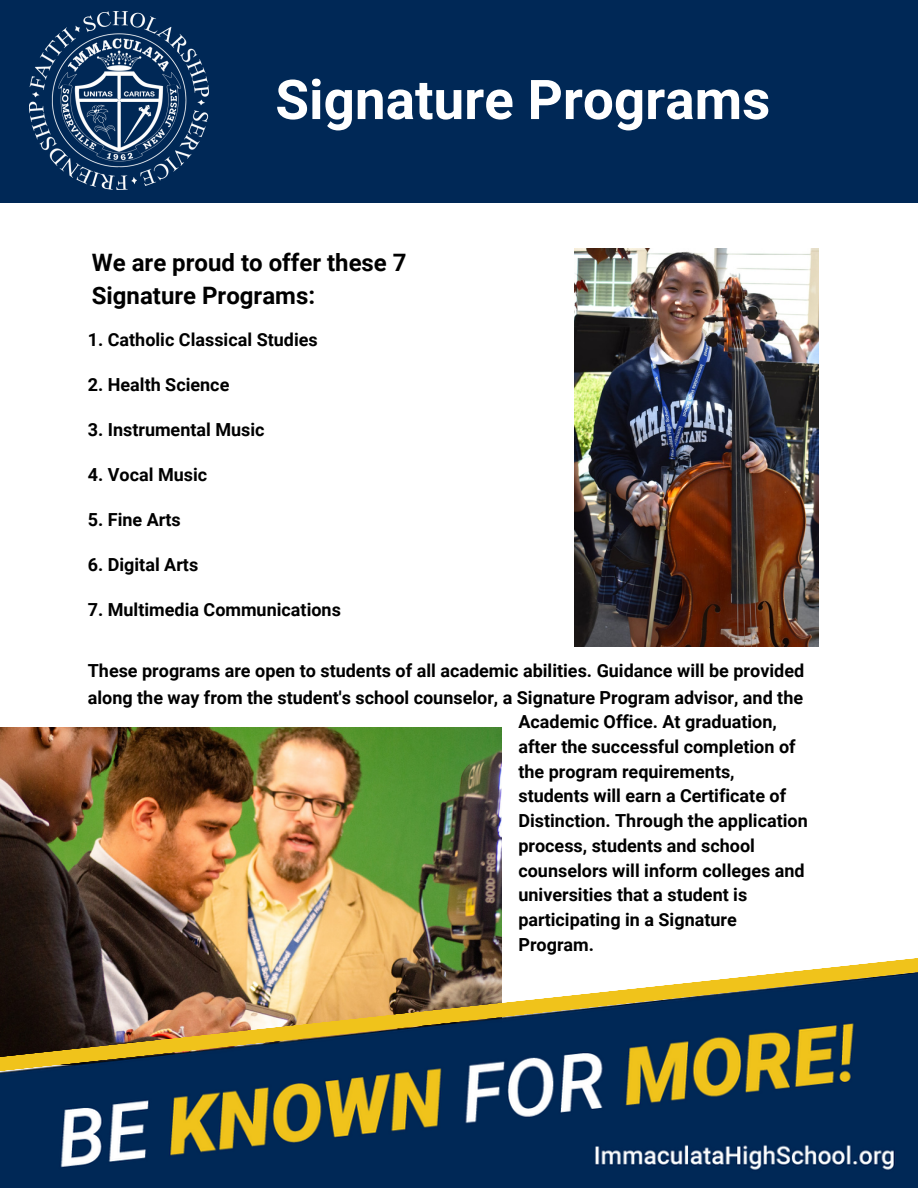
<style>
.page{position:relative;width:918px;height:1188px;background:#fff}
.page>*{position:absolute;margin:0;border:0;box-sizing:border-box;transform-origin:0 0}
.t1{font:700 54.9px "Roboto";color:#fff}
.t2{font:700 24px/32.7px "Roboto";color:#000}
.t3{font:700 18px/24.8px "Roboto";color:#000}
</style>
<div class="page">
<img style="left:0;top:728px;width:502px;height:225px">
<div style="left:0;top:0;width:918px;height:202px;background:#002856"></div>
<img style="left:0;top:1077px;width:918px;height:111px">
<img style="left:0;top:953px;width:918px;height:124px">
<img style="left:30px;top:12px;width:179px;height:178px">
<img style="left:575px;top:248px;width:244px;height:398px">
<h1 class="t1" style="left:275px;top:68px;width:496px">Signature Programs</h1>
<h2 class="t2" style="left:92px;top:246px;width:316px">We are proud to offer these 7<br>Signature Programs:</h2>
<p class="t3" style="left:88px;top:328px;width:231px">1. Catholic Classical Studies</p>
<p class="t3" style="left:88px;top:373px;width:143px">2. Health Science</p>
<p class="t3" style="left:88px;top:418px;width:178px">3. Instrumental Music</p>
<p class="t3" style="left:88px;top:463px;width:121px">4. Vocal Music</p>
<p class="t3" style="left:88px;top:508px;width:94px">5. Fine Arts</p>
<p class="t3" style="left:88px;top:553px;width:112px">6. Digital Arts</p>
<p class="t3" style="left:88px;top:598px;width:255px">7. Multimedia Communications</p>
<p class="t3" style="left:88px;top:657px;width:718px;line-height:27px">These programs are open to students of all academic abilities. Guidance will be provided along the way from the student's school counselor, a Signature Program advisor, and the</p>
<p class="t3" style="left:518px;top:710px;width:291px">Academic Office. At graduation, after the successful completion of the program requirements, students will earn a Certificate of<br>Distinction. Through the application process, students and school counselors will inform colleges and universities that a student is participating in a Signature<br>Program.</p>
</div>
